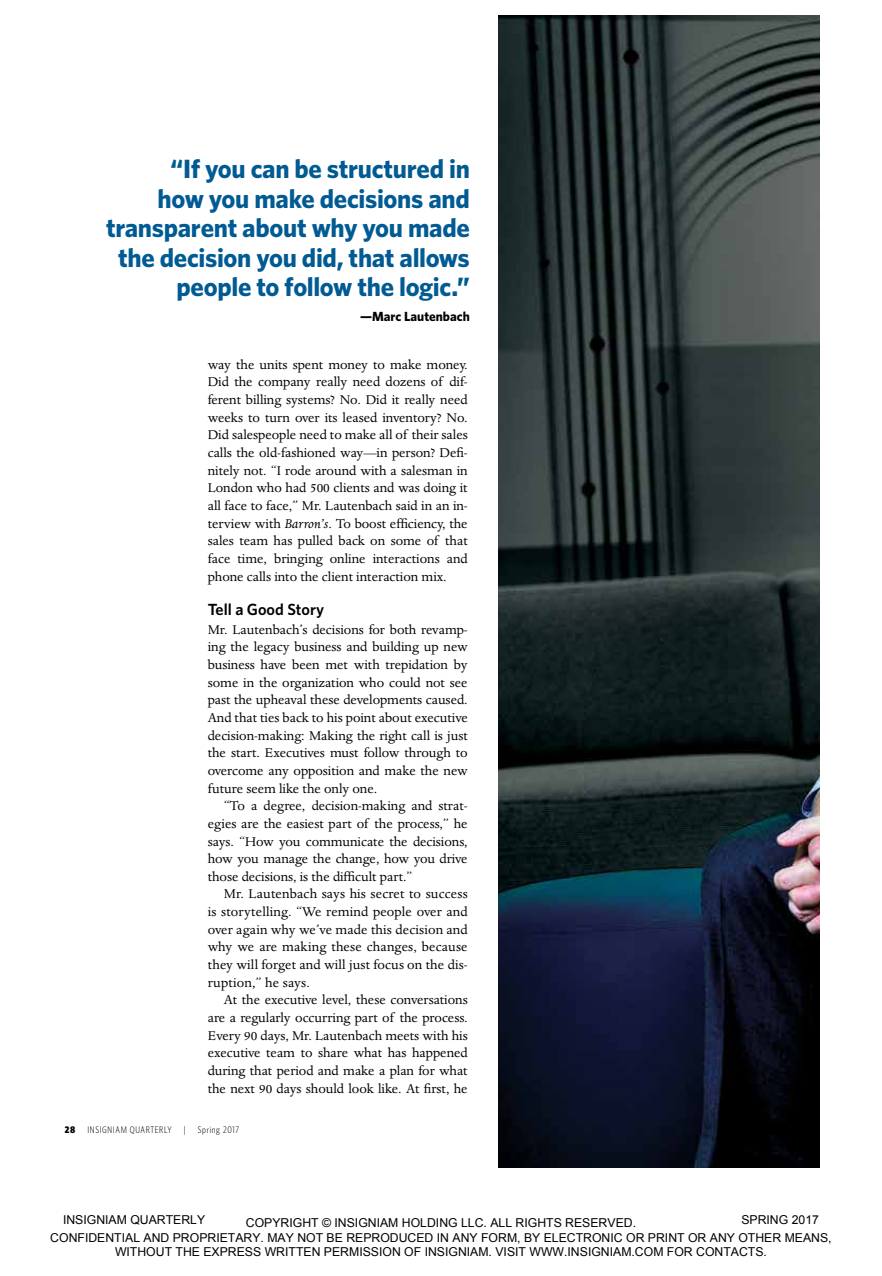
<style>
.page{position:relative;width:882px;height:1276px;background:#fff}
.page>*{position:absolute;margin:0;border:0;box-sizing:border-box;transform-origin:0 0}
.t1{font:700 26.43px/29.4px "Whitney";letter-spacing:-.015em;color:#005a93;text-align:right}
.t2{font:600 16.1px "Whitney";color:#000}
.t3{font:14.7px/17.7px "Dante MT Std";letter-spacing:-.005em;color:#000;text-align:justify}
.t4{font:700 13.3px "Whitney";color:#000}
.t5{font:12.25px/14.7px "Arial";color:#000;text-align:center}
.t6{font:300 9.62px "Whitney Condensed";letter-spacing:.07em;color:#000}
.t7{font:900 9.62px "Whitney Condensed";color:#000}
.s1{font-style:italic}
</style>
<div class="page">
<img style="left:498px;top:16px;width:321px;height:1151px">
<h1 class="t1" style="left:106px;top:154px;width:365px">“If you can be structured in<br>how you make decisions and transparent about why you made the decision you did, that allows people to follow the logic.”</h1>
<p class="t4" style="left:360px;top:308px;width:111px">—Marc Lautenbach</p>
<p class="t3" style="left:208px;top:356px;width:262px">way the units spent money to make money.<br>Did the company really need dozens of dif&shy;ferent billing systems? No. Did it really need weeks to turn over its leased inventory? No.<br>Did salespeople need to make all of their sales calls the old-fashioned way—in person? Defi&shy;nitely not. “I rode around with a salesman in London who had 500 clients and was doing it all face to face,” Mr. Lautenbach said in an in&shy;terview with <span class="s1">Barron’s</span>. To boost efficiency, the sales team has pulled back on some of that face time, bringing online interactions and phone calls into the client interaction mix.</p>
<p class="t2" style="left:208px;top:599px;width:118px">Tell a Good Story</p>
<p class="t3" style="left:208px;top:620px;width:262px">Mr. Lautenbach’s decisions for both revamp&shy;ing the legacy business and building up new business have been met with trepidation by some in the organization who could not see past the upheaval these developments caused.<br>And that ties back to his point about executive decision-making: Making the right call is just the start. Executives must follow through to overcome any opposition and make the new future seem like the only one.</p>
<p class="t3" style="left:208px;top:797px;width:261px;text-indent:16px">“To a degree, decision-making and strat&shy;egies are the easiest part of the process,” he says. “How you communicate the decisions, how you manage the change, how you drive those decisions, is the difficult part.”</p>
<p class="t3" style="left:208px;top:885px;width:262px;text-indent:16px">Mr. Lautenbach says his secret to success is storytelling. “We remind people over and over again why we’ve made this decision and why we are making these changes, because they will forget and will just focus on the dis&shy;ruption,” he says.</p>
<p class="t3" style="left:208px;top:991px;width:262px;text-indent:16px">At the executive level, these conversations are a regularly occurring part of the process.<br>Every 90 days, Mr. Lautenbach meets with his executive team to share what has happened during that period and make a plan for what the next 90 days should look like. At first, he</p>
<p class="t7" style="left:65px;top:1124px;width:12px">28</p>
<p class="t6" style="left:87px;top:1124px;width:86px">INSIGNIAM QUARTERLY</p>
<p class="t6" style="left:184px;top:1124px;width:3px">|</p>
<p class="t6" style="left:198px;top:1124px;width:43px">Spring 2017</p>
<p class="t5" style="left:63px;top:1212px;width:144px">INSIGNIAM QUARTERLY</p>
<p class="t5" style="left:741px;top:1212px;width:79px">SPRING 2017</p>
<p class="t5" style="left:50px;top:1215px;width:783px">COPYRIGHT © INSIGNIAM HOLDING LLC. ALL RIGHTS RESERVED.<br>CONFIDENTIAL AND PROPRIETARY. MAY NOT BE REPRODUCED IN ANY FORM, BY ELECTRONIC OR PRINT OR ANY OTHER MEANS,<br>WITHOUT THE EXPRESS WRITTEN PERMISSION OF INSIGNIAM. VISIT WWW.INSIGNIAM.COM FOR CONTACTS.</p>
</div>
